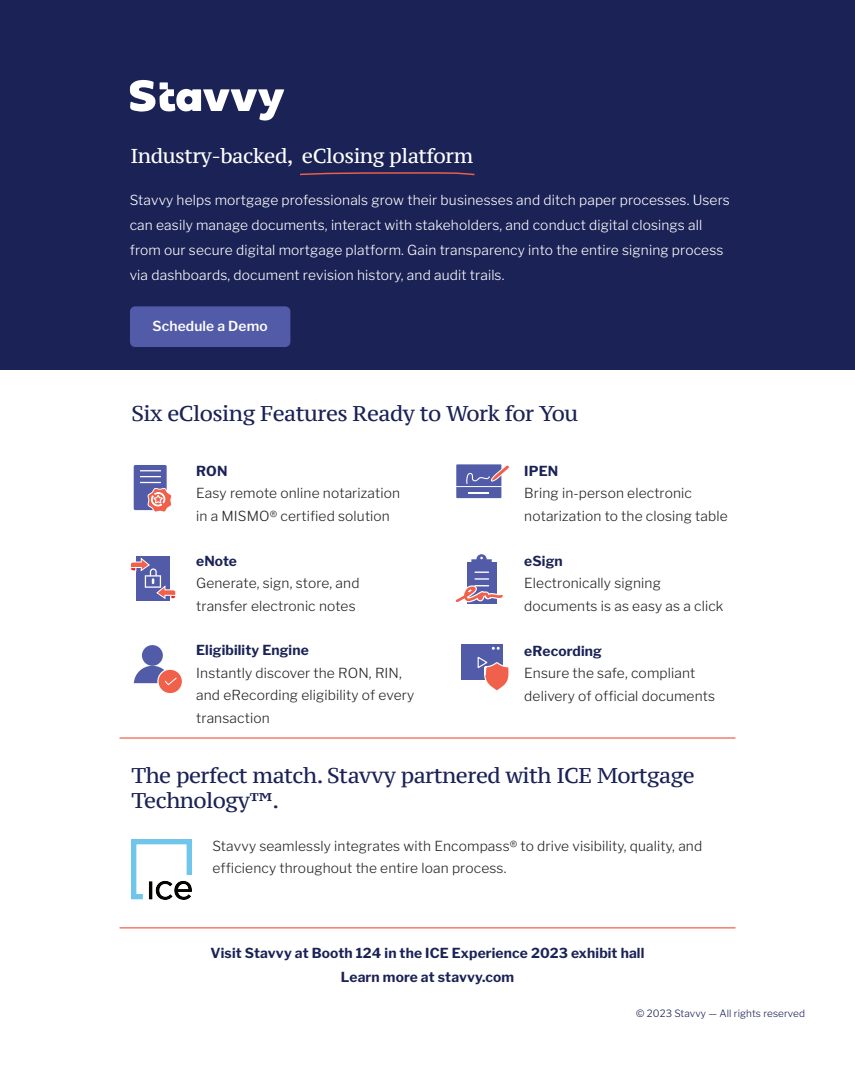
<style>
.page{position:relative;width:855px;height:1080px;background:#fff}
.page>*{position:absolute;margin:0;border:0;box-sizing:border-box;transform-origin:0 0}
.t1{font:21.25px/25.5px "PT Serif Caption";letter-spacing:-.025em;color:#1a2256}
.t2{font:20px "PT Serif Caption";letter-spacing:-.025em;color:#fff}
.t3{font:300 13.75px/22.5px "Libre Franklin";letter-spacing:.01em;color:#252525}
.t4{font:300 13.75px/25px "Libre Franklin";letter-spacing:.01em;color:#fff}
.t5{font:700 13.75px/24.4px "Libre Franklin";letter-spacing:.01em;color:#1a2256;text-align:center}
.t6{font:600 13.75px "Libre Franklin";letter-spacing:.01em;color:#fff}
.t7{font:300 10px "Libre Franklin";letter-spacing:.01em;color:#1a2256}
</style>
<div class="page">
<div style="left:0;top:0;width:855px;height:369px;background:#1a2256"></div>
<svg style="left:129px;top:80px;width:155px;height:41px"></svg>
<hr style="left:120px;top:737px;width:615px;height:2px;background:#f1604b">
<hr style="left:120px;top:927px;width:615px;height:1px;background:#f1604b">
<div style="left:135px;top:466px;width:31px;height:43px;background:#525ba8"></div>
<div style="left:134px;top:465px;width:33px;height:45px;border:2px solid #525ba8"></div>
<svg style="left:140px;top:470px;width:32px;height:42px"></svg>
<div style="left:467px;top:562px;width:30px;height:41px;background:#525ba8"></div>
<svg style="left:456px;top:572px;width:47px;height:32px"></svg>
<svg style="left:471px;top:554px;width:21px;height:8px"></svg>
<div style="left:461px;top:645px;width:42px;height:35px;background:#525ba8"></div>
<svg style="left:477px;top:647px;width:32px;height:44px"></svg>
<div style="left:142px;top:645px;width:21px;height:21px;background:#525ba8;border-radius:50%"></div>
<div style="left:158px;top:669px;width:24px;height:25px;background:#f1604b;border-radius:50%"></div>
<div style="left:157px;top:669px;width:26px;height:25px;border:1px solid #fff;border-radius:50%"></div>
<svg style="left:134px;top:666px;width:43px;height:19px"></svg>
<div style="left:136px;top:556px;width:34px;height:45px;background:#525ba8"></div>
<svg style="left:130px;top:557px;width:46px;height:42px"></svg>
<img style="left:131px;top:839px;width:60px;height:60px">
<svg style="left:456px;top:464px;width:54px;height:34px"></svg>
<svg style="left:300px;top:172px;width:175px;height:4px"></svg>
<div style="left:131px;top:307px;width:159px;height:39px;background:#525ba8;border-radius:4px"></div>
<div style="left:130px;top:306px;width:160px;height:41px;border:2px solid #525ba8;border-radius:4px"></div>
<h2 class="t2" style="left:131px;top:143px;width:344px">Industry-backed, eClosing platform</h2>
<p class="t4" style="left:130px;top:188px;width:602px">Stavvy helps mortgage professionals grow their businesses and ditch paper processes. Users can easily manage documents, interact with stakeholders, and conduct digital closings all from our secure digital mortgage platform. Gain transparency into the entire signing process via dashboards, document revision history, and audit trails.</p>
<p class="t6" style="left:153px;top:318px;width:117px">Schedule a Demo</p>
<h1 class="t1" style="left:131px;top:400px;width:449px">Six eClosing Features Ready to Work for You</h1>
<p class="t5" style="left:196px;top:458px;width:33px">RON</p>
<p class="t3" style="left:196px;top:482px;width:205px">Easy remote online notarization in a MISMO® certified solution</p>
<p class="t5" style="left:196px;top:548px;width:42px">eNote</p>
<p class="t3" style="left:196px;top:572px;width:165px">Generate, sign, store, and transfer electronic notes</p>
<p class="t5" style="left:196px;top:638px;width:114px">Eligibility Engine</p>
<p class="t3" style="left:196px;top:661px;width:220px">Instantly discover the RON, RIN, and eRecording eligibility of every transaction</p>
<p class="t5" style="left:524px;top:458px;width:36px">IPEN</p>
<p class="t3" style="left:524px;top:482px;width:205px">Bring in-person electronic notarization to the closing table</p>
<p class="t5" style="left:524px;top:548px;width:40px">eSign</p>
<p class="t3" style="left:524px;top:572px;width:201px">Electronically signing documents is as easy as a click</p>
<p class="t5" style="left:524px;top:638px;width:79px">eRecording</p>
<p class="t3" style="left:524px;top:662px;width:192px">Ensure the safe, compliant delivery of official documents</p>
<h1 class="t1" style="left:131px;top:762px;width:565px">The perfect match. Stavvy partnered with ICE Mortgage<br>Technology™.</h1>
<p class="t3" style="left:213px;top:835px;width:491px">Stavvy seamlessly integrates with Encompass® to drive visibility, quality, and efficiency throughout the entire loan process.</p>
<p class="t5" style="left:211px;top:941px;width:435px">Visit Stavvy at Booth 124 in the ICE Experience 2023 exhibit hall<br>Learn more at stavvy.com</p>
<p class="t7" style="left:636px;top:1008px;width:170px">© 2023 Stavvy — All rights reserved</p>
</div>
